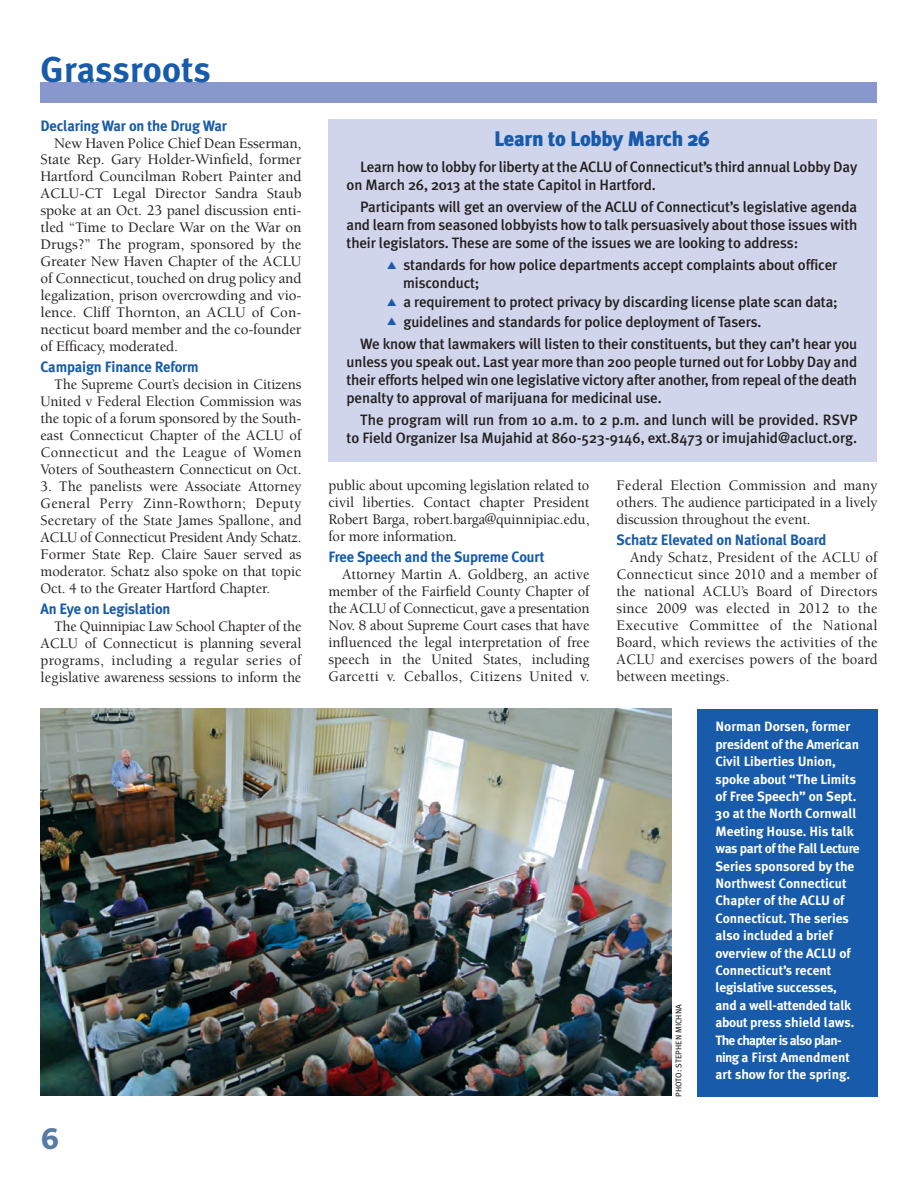
<style>
.page{position:relative;width:918px;height:1188px;background:#fff}
.page>*{position:absolute;margin:0;border:0;box-sizing:border-box;transform-origin:0 0}
.t1{font:700 36px "Meta Plus";letter-spacing:.01em;color:#175baa}
.t2{font:800 31.5px "Bliss";color:#567ca4}
.t3{font:900 21px "Meta Plus";letter-spacing:-.01em;color:#175baa}
.t4{font:500 15px/17px "Berkeley Std";letter-spacing:-.01em;color:#231f20;text-align:justify}
.t5{font:500 15px/18px "Meta Plus";letter-spacing:-.01em;color:#231f20}
.t6{font:700 15px "Meta Plus";letter-spacing:-.01em;color:#175baa}
.t7{font:700 13.5px/17.4px "Meta Plus";color:#fff}
.t8{font:8.25px "Meta Plus";color:#231f20}
.s1{font-family:"Monotype Sorts";font-weight:400;font-size:10.5px;color:#175baa}
</style>
<div class="page">
<div style="left:40px;top:82px;width:838px;height:21px;background:#8998cc"></div>
<img style="left:41px;top:709px;width:630px;height:387px">
<div style="left:697px;top:709px;width:181px;height:387px;background:#175baa"></div>
<div style="left:328px;top:119px;width:550px;height:342px;background:#d1d5eb"></div>
<h1 class="t1" style="left:40px;top:49px;width:172px">Grassroots</h1>
<p class="t6" style="left:40px;top:117px;width:188px">Declaring War on the Drug War</p>
<p class="t4" style="left:40px;top:136px;width:263px;text-indent:14px">New Haven Police Chief Dean Esserman, State Rep. Gary Holder-Winfield, former Hartford Councilman Robert Painter and ACLU-CT Legal Director Sandra Staub spoke at an Oct. 23 panel discussion enti&shy;tled “Time to Declare War on the War on Drugs?” The program, sponsored by the Greater New Haven Chapter of the ACLU of Connecticut, touched on drug policy and legalization, prison overcrowding and vio&shy;lence. Cliff Thornton, an ACLU of Con&shy;necticut board member and the co-founder of Efficacy, moderated.</p>
<p class="t6" style="left:40px;top:358px;width:160px">Campaign Finance Reform</p>
<p class="t4" style="left:40px;top:377px;width:263px;text-indent:14px">The Supreme Court’s decision in Citizens United v Federal Election Commission was the topic of a forum sponsored by the South&shy;east Connecticut Chapter of the ACLU of Connecticut and the League of Women Voters of Southeastern Connecticut on Oct.</p>
<p class="t4" style="left:40px;top:479px;width:263px">3. The panelists were Associate Attorney General Perry Zinn-Rowthorn; Deputy Secretary of the State James Spallone, and ACLU of Connecticut President Andy Schatz.<br>Former State Rep. Claire Sauer served as moderator. Schatz also spoke on that topic Oct. 4 to the Greater Hartford Chapter.</p>
<p class="t6" style="left:40px;top:600px;width:131px">An Eye on Legislation</p>
<p class="t4" style="left:40px;top:619px;width:263px;text-indent:14px">The Quinnipiac Law School Chapter of the ACLU of Connecticut is planning several programs, including a regular series of legislative awareness sessions to inform the</p>
<h2 class="t2" style="left:41px;top:1127px;width:19px">6</h2>
<h3 class="t3" style="left:494px;top:126px;width:217px">Learn to Lobby March 26</h3>
<p class="t5" style="left:347px;top:157px;width:512px;text-indent:14px">Learn how to lobby for liberty at the ACLU of Connecticut’s third annual Lobby Day on March 26, 2013 at the state Capitol in Hartford.</p>
<p class="t5" style="left:347px;top:198px;width:512px;text-align:justify;text-indent:14px">Participants will get an overview of the ACLU of Connecticut’s legislative agenda and learn from seasoned lobbyists how to talk persuasively about those issues with their legislators. These are some of the issues we are looking to address:</p>
<p class="t5" style="left:403px;top:256px;width:436px;text-indent:-16px"><span class="s1">▲</span> standards for how police departments accept complaints about officer misconduct;</p>
<p class="t5" style="left:387px;top:293px;width:452px"><span class="s1">▲</span> a requirement to protect privacy by discarding license plate scan data;</p>
<p class="t5" style="left:360px;top:310px;width:499px;line-height:22.4px;text-indent:27px"><span class="s1">▲</span> guidelines and standards for police deployment of Tasers.<br>We know that lawmakers will listen to their constituents, but they can’t hear you</p>
<p class="t5" style="left:347px;top:353px;width:512px;text-align:justify">unless you speak out. Last year more than 200 people turned out for Lobby Day and their efforts helped win one legislative victory after another, from repeal of the death penalty to approval of marijuana for medicinal use.</p>
<p class="t5" style="left:347px;top:411px;width:512px;text-align:right">The program will run from 10 a.m. to 2 p.m. and lunch will be provided. RSVP to Field Organizer Isa Mujahid at 860-523-9146, ext.8473 or imujahid@acluct.org.</p>
<p class="t4" style="left:329px;top:478px;width:262px">public about upcoming legislation related to civil liberties. Contact chapter President Robert Barga, robert.barga@quinnipiac.edu, for more information.</p>
<p class="t6" style="left:329px;top:548px;width:218px">Free Speech and the Supreme Court</p>
<p class="t4" style="left:329px;top:567px;width:263px;text-indent:14px">Attorney Martin A. Goldberg, an active member of the Fairfield County Chapter of the ACLU of Connecticut, gave a presentation Nov. 8 about Supreme Court cases that have influenced the legal interpretation of free speech in the United States, including Garcetti v. Ceballos, Citizens United v.</p>
<p class="t4" style="left:617px;top:478px;width:262px">Federal Election Commission and many others. The audience participated in a lively discussion throughout the event.</p>
<p class="t6" style="left:617px;top:531px;width:212px">Schatz Elevated on National Board</p>
<p class="t4" style="left:617px;top:550px;width:263px;text-indent:14px">Andy Schatz, President of the ACLU of Connecticut since 2010 and a member of the national ACLU’s Board of Directors since 2009 was elected in 2012 to the Executive Committee of the National Board, which reviews the activities of the ACLU and exercises powers of the board between meetings.</p>
<p class="t8" style="left:674px;top:1096px;width:94px;rotate:-90deg">PHOTO: STEPHEN MICHNA</p>
<p class="t7" style="left:716px;top:718px;width:146px">Norman Dorsen, former president of the American<br>Civil Liberties Union, spoke about “The Limits of Free Speech” on Sept.<br>30 at the North Cornwall<br>Meeting House. His talk was part of the Fall Lecture<br>Series sponsored by the<br>Northwest Connecticut<br>Chapter of the ACLU of<br>Connecticut. The series also included a brief overview of the ACLU of<br>Connecticut’s recent legislative successes, and a well-attended talk about press shield laws.<br>The chapter is also plan&shy;ning a First Amendment art show for the spring.</p>
</div>
